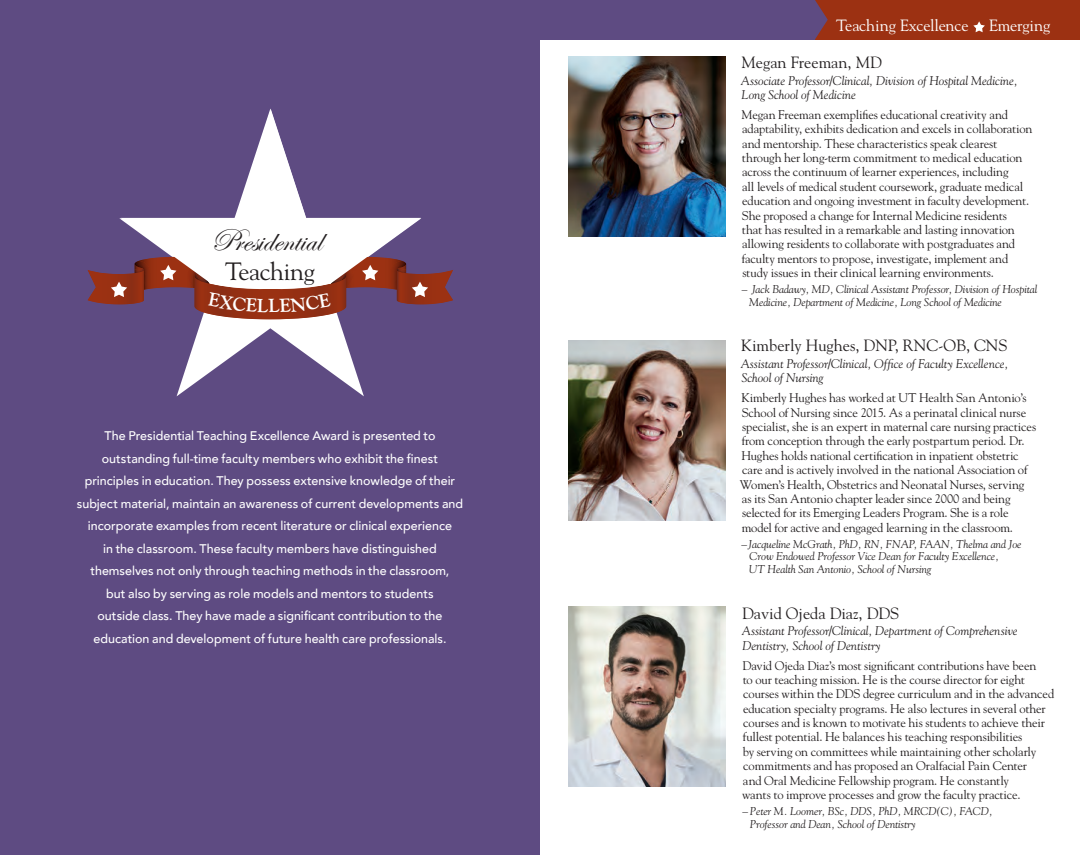
<style>
.page{position:relative;width:1080px;height:855px;background:#fff}
.page>*{position:absolute;margin:0;border:0;box-sizing:border-box;transform-origin:0 0}
.t1{font:32.12px "Edwardian Script ITC";color:#231f20}
.award_name{font:25px "Goudy Std";letter-spacing:-.02em;color:#231f20}
.recipient_name{font:16.25px "Goudy Std";color:#231f20}
.award_name-2{font:16.25px "Goudy Std";letter-spacing:-.015em;color:#fff}
.co-worker_quote{font:12.5px/14.4px "Goudy Std";letter-spacing:-.01em;color:#231f20}
.award_description_20{font:500 12.5px/22.5px "Avenir";color:#fff;text-align:center}
.recipient_dept{font:italic 12.5px/14.4px "Goudy Std";letter-spacing:-.005em;color:#231f20}
.t2{font:italic 11.25px/12.5px "Goudy Std";letter-spacing:-.01em;color:#231f20}
</style>
<div class="page">
<div style="left:540px;top:0;width:540px;height:39px;background:#5e4b82"></div>
<div style="left:815px;top:0;width:265px;height:39px;background:#9c3112"></div>
<svg style="left:815px;top:0;width:13px;height:39px"></svg>
<img style="left:568px;top:607px;width:158px;height:180px">
<img style="left:568px;top:56px;width:158px;height:180px">
<div style="left:0;top:0;width:540px;height:855px;background:#5e4b82"></div>
<svg style="left:176px;top:319px;width:188px;height:77px"></svg>
<img style="left:568px;top:340px;width:158px;height:180px">
<svg style="left:973px;top:21px;width:12px;height:11px"></svg>
<svg style="left:88px;top:109px;width:365px;height:210px"></svg>
<p class="t1" style="left:211px;top:223px;width:112px">Presidential</p>
<p class="award_name" style="left:225px;top:256px;width:91px">Teaching</p>
<p class="award_description_20" style="left:77px;top:424px;width:388px">The Presidential Teaching Excellence Award is presented to outstanding full-time faculty members who exhibit the finest principles in education. They possess extensive knowledge of their subject material, maintain an awareness of current developments and incorporate examples from recent literature or clinical experience<br>in the classroom. These faculty members have distinguished themselves not only through teaching methods in the classroom,<br>but also by serving as role models and mentors to students<br>outside class. They have made a significant contribution to the education and development of future health care professionals.</p>
<p class="award_name-2" style="left:836px;top:16px;width:134px">Teaching Excellence</p>
<p class="award_name-2" style="left:989px;top:16px;width:63px">Emerging</p>
<p class="recipient_name" style="left:742px;top:53px;width:142px">Megan Freeman, MD</p>
<p class="recipient_dept" style="left:741px;top:73px;width:278px">Associate Professor/Clinical, Division of Hospital Medicine,<br>Long School of Medicine</p>
<p class="co-worker_quote" style="left:742px;top:107px;width:292px">Megan Freeman exemplifies educational creativity and adaptability, exhibits dedication and excels in collaboration and mentorship. These characteristics speak clearest through her long-term commitment to medical education across the continuum of learner experiences, including<br>all levels of medical student coursework, graduate medical education and ongoing investment in faculty development.<br>She proposed a change for Internal Medicine residents<br>that has resulted in a remarkable and lasting innovation allowing residents to collaborate with postgraduates and faculty mentors to propose, investigate, implement and study issues in their clinical learning environments.</p>
<p class="t2" style="left:749px;top:283px;width:289px;text-indent:-8px">– Jack Badawy, MD, Clinical Assistant Professor, Division of Hospital<br>Medicine, Department of Medicine, Long School of Medicine</p>
<p class="recipient_name" style="left:741px;top:335px;width:268px">Kimberly Hughes, DNP, RNC-OB, CNS</p>
<p class="recipient_dept" style="left:741px;top:356px;width:269px">Assistant Professor/Clinical, Office of Faculty Excellence,<br>School of Nursing</p>
<p class="co-worker_quote" style="left:740px;top:391px;width:298px">Kimberly Hughes has worked at UT Health San Antonio’s School of Nursing since 2015. As a perinatal clinical nurse specialist, she is an expert in maternal care nursing practices from conception through the early postpartum period. Dr.<br>Hughes holds national certification in inpatient obstetric care and is actively involved in the national Association of Women’s Health, Obstetrics and Neonatal Nurses, serving as its San Antonio chapter leader since 2000 and being selected for its Emerging Leaders Program. She is a role model for active and engaged learning in the classroom.</p>
<p class="t2" style="left:749px;top:538px;width:274px;text-indent:-7px">– Jacqueline McGrath, PhD, RN, FNAP, FAAN, Thelma and Joe<br>Crow Endowed Professor Vice Dean for Faculty Excellence,<br>UT Health San Antonio, School of Nursing</p>
<p class="recipient_name" style="left:742px;top:603px;width:159px">David Ojeda Diaz, DDS</p>
<p class="recipient_dept" style="left:742px;top:624px;width:277px">Assistant Professor/Clinical, Department of Comprehensive<br>Dentistry, School of Dentistry</p>
<p class="co-worker_quote" style="left:742px;top:658px;width:314px">David Ojeda Diaz’s most significant contributions have been<br>to our teaching mission. He is the course director for eight courses within the DDS degree curriculum and in the advanced education specialty programs. He also lectures in several other courses and is known to motivate his students to achieve their fullest potential. He balances his teaching responsibilities<br>by serving on committees while maintaining other scholarly commitments and has proposed an Oralfacial Pain Center<br>and Oral Medicine Fellowship program. He constantly<br>wants to improve processes and grow the faculty practice.</p>
<p class="t2" style="left:750px;top:805px;width:244px;text-indent:-7px">– Peter M. Loomer, BSc, DDS, PhD, MRCD(C), FACD,<br>Professor and Dean, School of Dentistry</p>
</div>
